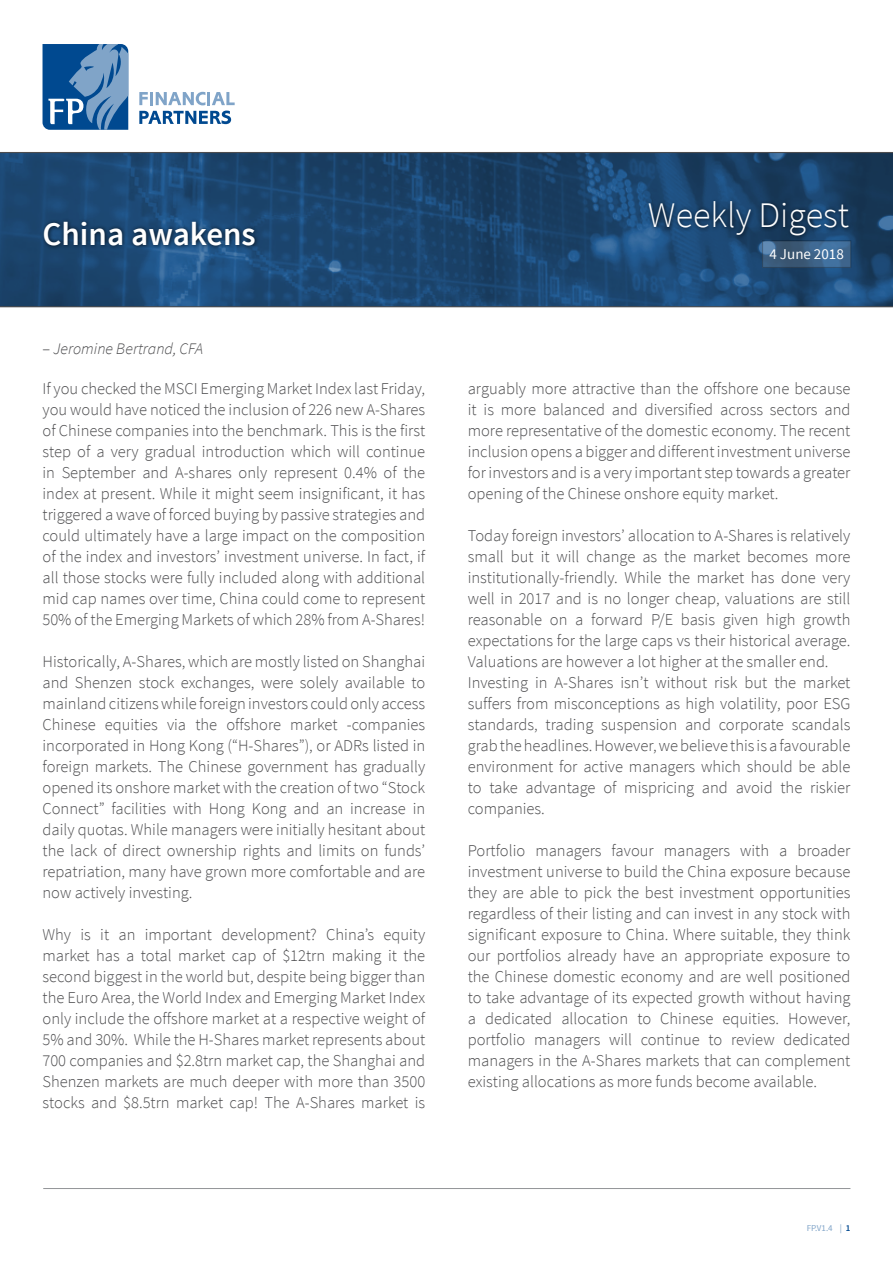
<style>
.page{position:relative;width:893px;height:1263px;background:#fff}
.page>*{position:absolute;margin:0;border:0;box-sizing:border-box;transform-origin:0 0}
.t1{font:300 36px "Source Sans Pro";color:#fff}
.t2{font:600 33px "Source Sans Pro";color:#fff}
.t3{font:300 16.5px/21px "Source Sans Pro";color:#4d4d4f;text-align:justify}
.t4{font:italic 300 16.2px "Source Sans Pro";color:#4d4d4f}
.t5{font:15px "Source Sans Pro";color:#fff}
.t6{font:9px "Source Sans Pro";color:#80a4c8}
.s1{font-style:normal}
.s2{font-weight:600;color:#004990}
</style>
<div class="page">
<svg style="left:0;top:153px;width:893px;height:153px;background:#1c4771"></svg>
<hr style="left:0;top:306px;width:893px;height:1px;background:#4d4d4f">
<hr style="left:0;top:152px;width:893px;height:1px;background:#4d4d4f">
<svg style="left:139px;top:92px;width:96px;height:13px"></svg>
<svg style="left:139px;top:111px;width:92px;height:13px"></svg>
<svg style="left:43px;top:44px;width:85px;height:86px;background:#3e75ab"></svg>
<hr style="left:43px;top:1188px;width:807px;height:1px;background:#939598">
<div style="left:645px;top:197px;width:208px;height:43px;background:#000;opacity:.75"></div>
<svg style="left:764px;top:243px;width:85px;height:23px;background:#3e6488"></svg>
<div style="left:40px;top:218px;width:220px;height:32px;background:#000;opacity:.75"></div>
<h2 class="t2" style="left:43px;top:213px;width:215px">China awakens</h2>
<p class="t4" style="left:43px;top:338px;width:162px"><span class="s1">–</span> Jeromine Bertrand, CFA</p>
<p class="t3" style="left:43px;top:378px;width:384px">If you checked the MSCI Emerging Market Index last Friday, you would have noticed the inclusion of 226 new A-Shares of Chinese companies into the benchmark. This is the first step of a very gradual introduction which will continue in September and A-shares only represent 0.4% of the index at present. While it might seem insignificant, it has triggered a wave of forced buying by passive strategies and could ultimately have a large impact on the composition of the index and investors’ investment universe. In fact, if all those stocks were fully included along with additional mid cap names over time, China could come to represent 50% of the Emerging Markets of which 28% from A-Shares!</p>
<p class="t3" style="left:43px;top:651px;width:384px">Historically, A-Shares, which are mostly listed on Shanghai and Shenzen stock exchanges, were solely available to mainland citizens while foreign investors could only access Chinese equities via the offshore market -companies incorporated in Hong Kong (“H-Shares”), or ADRs listed in foreign markets. The Chinese government has gradually opened its onshore market with the creation of two “Stock Connect” facilities with Hong Kong and an increase in daily quotas. While managers were initially hesitant about the lack of direct ownership rights and limits on funds’ repatriation, many have grown more comfortable and are now actively investing.</p>
<p class="t3" style="left:43px;top:924px;width:384px">Why is it an important development? China’s equity market has a total market cap of $12trn making it the second biggest in the world but, despite being bigger than the Euro Area, the World Index and Emerging Market Index only include the offshore market at a respective weight of 5% and 30%. While the H-Shares market represents about 700 companies and $2.8trn market cap, the Shanghai and Shenzen markets are much deeper with more than 3500 stocks and $8.5trn market cap! The A-Shares market is</p>
<h1 class="t1" style="left:648px;top:194px;width:202px">Weekly Digest</h1>
<p class="t5" style="left:769px;top:245px;width:76px">4 June 2018</p>
<p class="t3" style="left:468px;top:378px;width:384px">arguably more attractive than the offshore one because it is more balanced and diversified across sectors and more representative of the domestic economy. The recent inclusion opens a bigger and different investment universe for investors and is a very important step towards a greater opening of the Chinese onshore equity market.</p>
<p class="t3" style="left:468px;top:525px;width:384px;text-align:left">Today foreign investors’ allocation to A-Shares is relatively small but it will change as the market becomes more institutionally-friendly. While the market has done very well in 2017 and is no longer cheap, valuations are still reasonable on a forward P/E basis given high growth expectations for the large caps vs their historical average.<br>Valuations are however a lot higher at the smaller end.<br>Investing in A-Shares isn’t without risk but the market suffers from misconceptions as high volatility, poor ESG standards, trading suspension and corporate scandals grab the headlines. However, we believe this is a favourable environment for active managers which should be able to take advantage of mispricing and avoid the riskier companies.</p>
<p class="t3" style="left:468px;top:840px;width:384px">Portfolio managers favour managers with a broader investment universe to build the China exposure because they are able to pick the best investment opportunities regardless of their listing and can invest in any stock with significant exposure to China. Where suitable, they think our portfolios already have an appropriate exposure to the Chinese domestic economy and are well positioned to take advantage of its expected growth without having a dedicated allocation to Chinese equities. However, portfolio managers will continue to review dedicated managers in the A-Shares markets that can complement existing allocations as more funds become available.</p>
<p class="t6" style="left:807px;top:1223px;width:45px">FP.V1.4 | <span class="s2">1</span></p>
</div>
